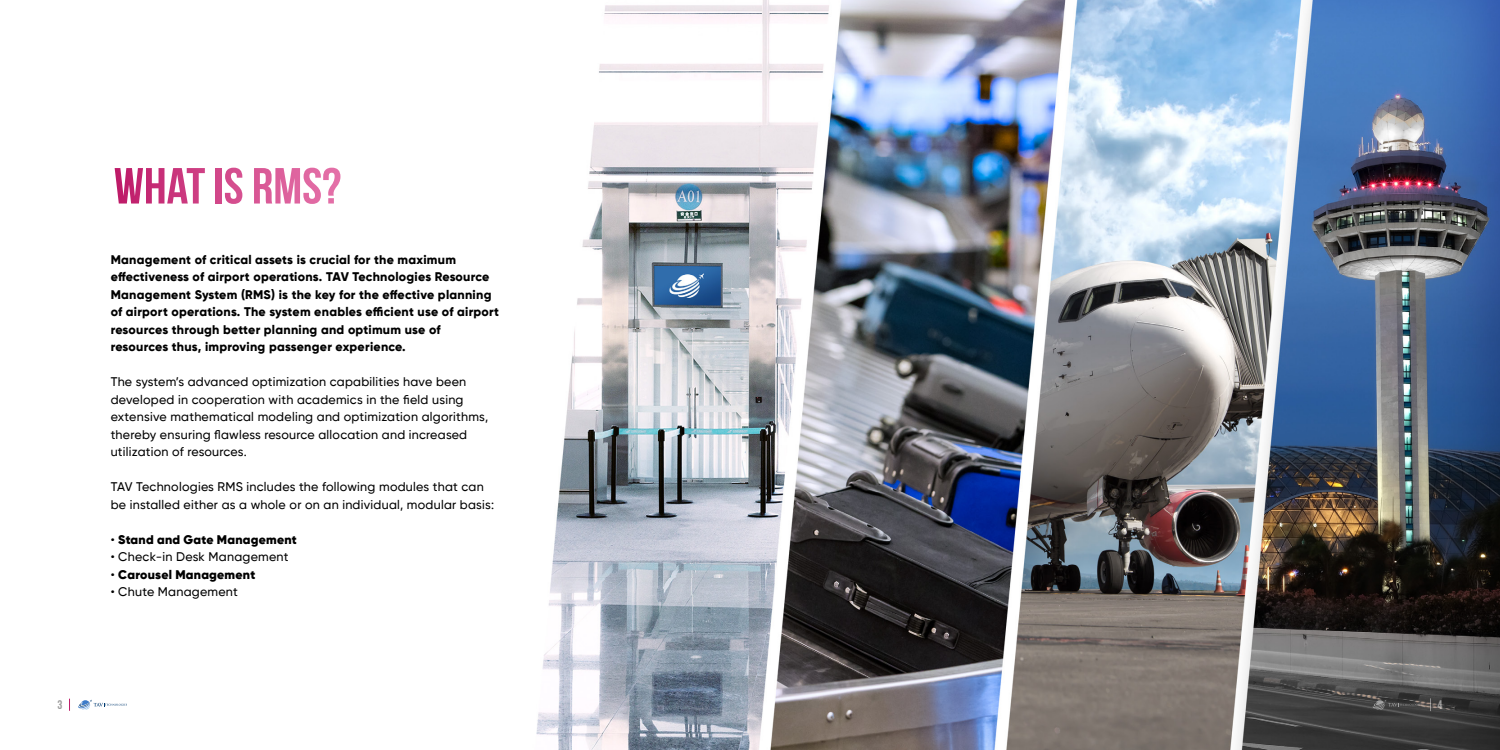
<style>
.page{position:relative;width:1500px;height:750px;background:#fff}
.page>*{position:absolute;margin:0;border:0;box-sizing:border-box;transform-origin:0 0}
.t1{font:500 12.5px/17.5px "Gilroy";letter-spacing:.02em;color:#000}
.t2{font:800 12.5px/17.5px "Gilroy";letter-spacing:.02em;color:#000}
.t3{font:900 12.5px "Gilroy";letter-spacing:.02em;color:#000}
.t4{font:700 12.5px "Bebas Neue";color:#3c3c3c}
.t5{font:700 12.5px "Bebas Neue";color:#fff}
.s1{font-weight:500}
</style>
<div class="page">
<img style="left:69px;top:0;width:1431px;height:750px">
<svg style="left:115px;top:168px;width:90px;height:36px"></svg>
<div style="left:216px;top:168px;width:6px;height:36px;background:#d2478a"></div>
<svg style="left:225px;top:168px;width:17px;height:36px"></svg>
<svg style="left:254px;top:168px;width:86px;height:36px"></svg>
<svg style="left:69px;top:699px;width:1px;height:12px"></svg>
<svg style="left:78px;top:700px;width:49px;height:10px"></svg>
<svg style="left:1373px;top:700px;width:49px;height:10px"></svg>
<svg style="left:1430px;top:699px;width:1px;height:12px"></svg>
<p class="t2" style="left:111px;top:251px;width:390px">Management of critical assets is crucial for the maximum effectiveness of airport operations. TAV Technologies Resource Management System (RMS) is the key for the effective planning of airport operations. The system enables efficient use of airport resources through better planning and optimum use of resources thus, improving passenger experience.</p>
<p class="t1" style="left:111px;top:373px;width:379px">The system’s advanced optimization capabilities have been developed in cooperation with academics in the field using extensive mathematical modeling and optimization algorithms, thereby ensuring flawless resource allocation and increased utilization of resources.</p>
<p class="t1" style="left:111px;top:478px;width:385px">TAV Technologies RMS includes the following modules that can be installed either as a whole or on an individual, modular basis:</p>
<p class="t3" style="left:111px;top:532px;width:188px"><span class="s1">•</span> Stand and Gate Management</p>
<p class="t1" style="left:111px;top:548px;width:179px">• Check-in Desk Management</p>
<p class="t3" style="left:111px;top:567px;width:146px"><span class="s1">•</span> Carousel Management</p>
<p class="t1" style="left:111px;top:583px;width:129px">• Chute Management</p>
<p class="t4" style="left:58px;top:698px;width:6px">3</p>
<p class="t5" style="left:1438px;top:698px;width:6px">4</p>
</div>
